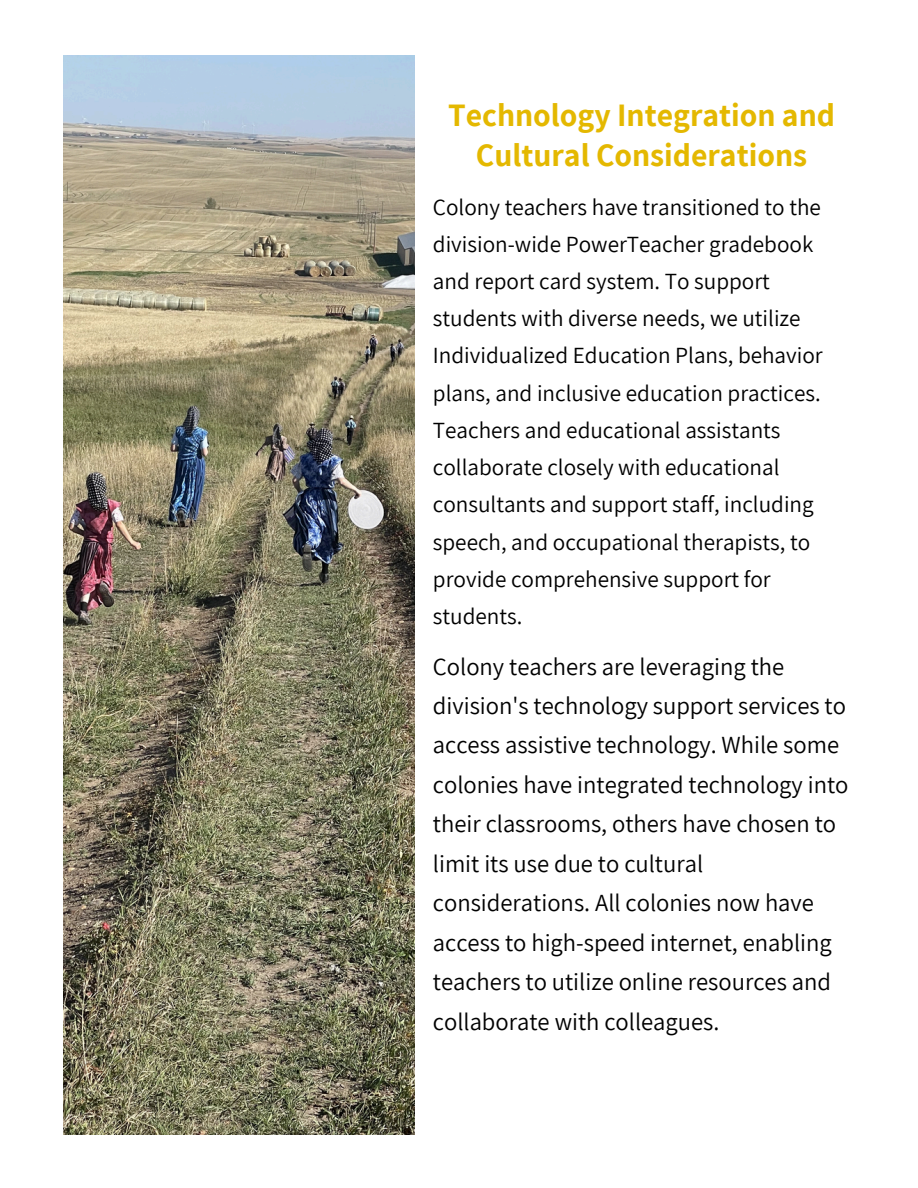
<style>
.page{position:relative;width:918px;height:1188px;background:#fff}
.page>*{position:absolute;margin:0;border:0;box-sizing:border-box;transform-origin:0 0}
.t1{font:700 31.95px/40.5px "Assistant";color:#e4b800;text-align:center}
.t2{font:24.6px/39.5px "Assistant";color:#000}
.t3{font:23.1px/37.2px "Assistant";color:#000}
</style>
<div class="page">
<img style="left:64px;top:56px;width:351px;height:1079px">
<h1 class="t1" style="left:448px;top:94px;width:388px">Technology Integration and<br>Cultural Considerations</h1>
<p class="t3" style="left:433px;top:187px;width:391px">Colony teachers have transitioned to the division-wide PowerTeacher gradebook and report card system. To support students with diverse needs, we utilize Individualized Education Plans, behavior plans, and inclusive education practices.<br>Teachers and educational assistants collaborate closely with educational consultants and support staff, including speech, and occupational therapists, to provide comprehensive support for students.</p>
<p class="t2" style="left:433px;top:646px;width:417px">Colony teachers are leveraging the division's technology support services to access assistive technology. While some colonies have integrated technology into their classrooms, others have chosen to limit its use due to cultural considerations. All colonies now have access to high-speed internet, enabling teachers to utilize online resources and collaborate with colleagues.</p>
</div>
